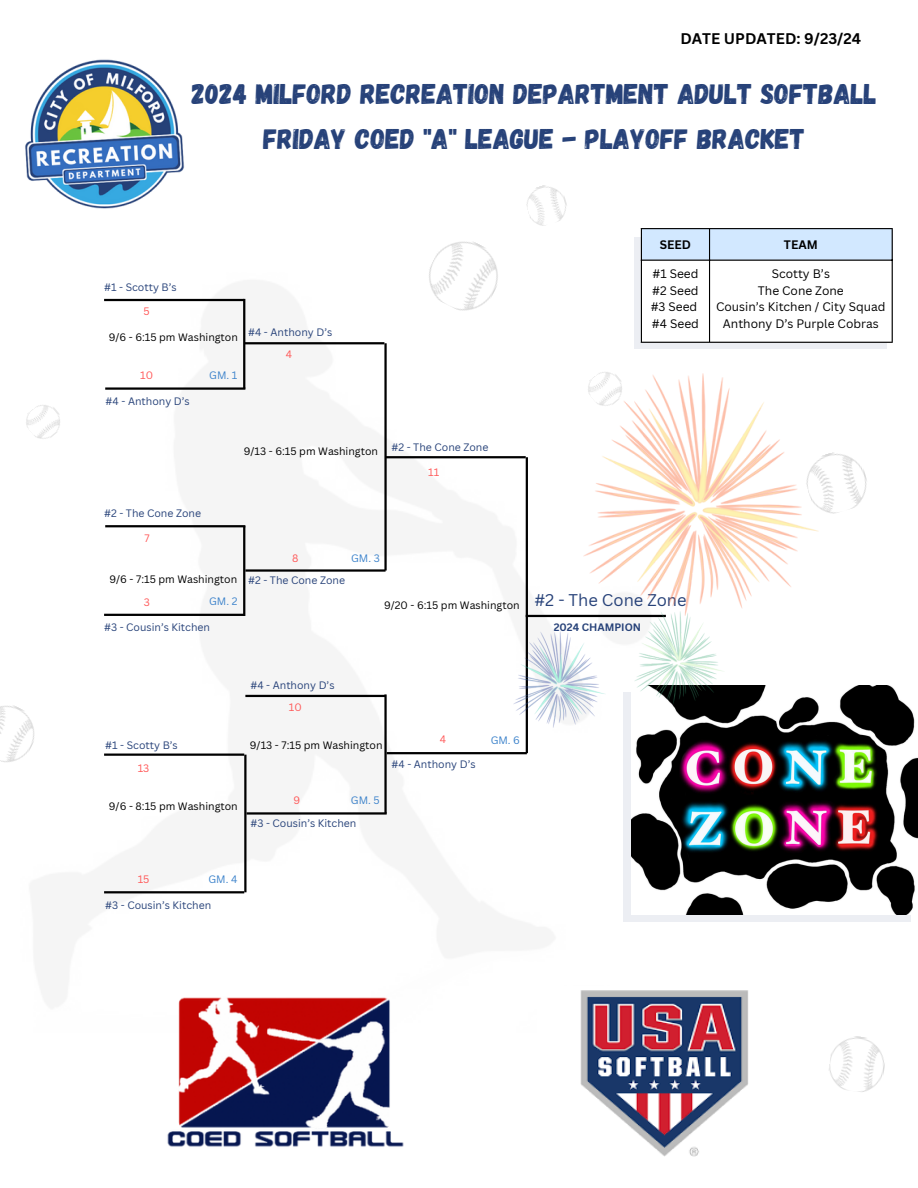
<style>
.page{position:relative;width:918px;height:1188px;background:#fff}
.page>*{position:absolute;margin:0;border:0;box-sizing:border-box;transform-origin:0 0}
.t1{font:28.5px/45px "Gagalin";color:#274279;text-align:center}
.t2{font:16.5px "Canva Sans";color:#274279}
.t3{font:700 15px "Canva Sans";color:#000}
.t4{font:12px "Canva Sans";color:#000}
.t5{font:700 12px "Canva Sans";color:#000}
.t6{font:10.5px "Canva Sans";color:#274279}
.t7{font:10.5px "Canva Sans";color:#000}
.t8{font:10.5px "Canva Sans";color:#3d83cb}
.t9{font:10.5px "Canva Sans";color:#ff5757}
.t10{font:700 10.5px "Canva Sans";color:#274279}
</style>
<div class="page">
<img style="left:104px;top:298px;width:597px;height:624px">
<hr style="left:105px;top:387px;width:140px;height:3px;background:#000">
<hr style="left:104px;top:299px;width:140px;height:2px;background:#000">
<hr style="left:243px;top:299px;width:2px;height:90px;background:#000">
<hr style="left:105px;top:525px;width:140px;height:2px;background:#000">
<hr style="left:104px;top:614px;width:140px;height:2px;background:#000">
<hr style="left:243px;top:526px;width:2px;height:90px;background:#000">
<hr style="left:244px;top:342px;width:140px;height:2px;background:#000">
<hr style="left:245px;top:569px;width:141px;height:3px;background:#000">
<hr style="left:384px;top:343px;width:3px;height:228px;background:#000">
<hr style="left:104px;top:754px;width:140px;height:2px;background:#000">
<hr style="left:104px;top:891px;width:140px;height:2px;background:#000">
<hr style="left:244px;top:755px;width:3px;height:137px;background:#000">
<hr style="left:247px;top:812px;width:140px;height:3px;background:#000">
<hr style="left:245px;top:695px;width:141px;height:2px;background:#000">
<hr style="left:384px;top:694px;width:3px;height:119px;background:#000">
<hr style="left:386px;top:456px;width:140px;height:2px;background:#000">
<hr style="left:387px;top:752px;width:140px;height:2px;background:#000">
<hr style="left:526px;top:457px;width:2px;height:296px;background:#000">
<hr style="left:526px;top:615px;width:140px;height:2px;background:#000">
<img style="left:526px;top:185px;width:41px;height:41px">
<img style="left:25px;top:59px;width:160px;height:150px">
<div style="left:634px;top:237px;width:253px;height:112px;background:#eceef3"></div>
<svg style="left:642px;top:229px;width:250px;height:113px;background:#f0f6fc"></svg>
<hr style="left:641px;top:229px;width:1px;height:113px;background:#000">
<hr style="left:709px;top:229px;width:1px;height:113px;background:#000">
<hr style="left:892px;top:229px;width:1px;height:113px;background:#000">
<hr style="left:641px;top:228px;width:252px;height:1px;background:#000">
<hr style="left:641px;top:260px;width:252px;height:1px;background:#000">
<hr style="left:641px;top:342px;width:252px;height:1px;background:#000">
<img style="left:418px;top:241px;width:92px;height:80px">
<img style="left:829px;top:1036px;width:56px;height:56px">
<img style="left:818px;top:452px;width:49px;height:62px">
<img style="left:582px;top:365px;width:48px;height:47px">
<img style="left:26px;top:405px;width:34px;height:34px">
<img style="left:0;top:705px;width:35px;height:57px">
<img style="left:167px;top:997px;width:237px;height:150px">
<img style="left:580px;top:990px;width:168px;height:167px">
<img style="left:631px;top:685px;width:287px;height:230px">
<img style="left:583px;top:373px;width:235px;height:242px">
<img style="left:514px;top:632px;width:92px;height:95px">
<img style="left:634px;top:611px;width:90px;height:92px">
<p class="t3" style="left:680px;top:28px;width:182px">DATE UPDATED: 9/23/24</p>
<p class="t1" style="left:192px;top:70px;width:686px">2024 MILFORD RECREATION DEPARTMENT ADULT SOFTBALL<br>FRIDAY COED "A" LEAGUE - PLAYOFF BRACKET</p>
<p class="t6" style="left:104px;top:280px;width:74px">#1 - Scotty B’s</p>
<p class="t9" style="left:144px;top:304px;width:8px">5</p>
<p class="t7" style="left:109px;top:330px;width:131px">9/6 - 6:15 pm Washington</p>
<h3 class="t9" style="left:140px;top:368px;width:14px">10</h3>
<p class="t6" style="left:106px;top:394px;width:86px">#4 - Anthony D’s</p>
<p class="t8" style="left:209px;top:368px;width:30px">GM. 1</p>
<h5 class="t6" style="left:248px;top:325px;width:86px">#4 - Anthony D’s</h5>
<p class="t9" style="left:286px;top:347px;width:8px">4</p>
<p class="t7" style="left:244px;top:444px;width:136px">9/13 - 6:15 pm Washington</p>
<h5 class="t6" style="left:391px;top:440px;width:98px">#2 - The Cone Zone</h5>
<p class="t9" style="left:428px;top:465px;width:13px">11</p>
<p class="t6" style="left:104px;top:506px;width:98px">#2 - The Cone Zone</p>
<p class="t9" style="left:144px;top:530px;width:7px">7</p>
<p class="t7" style="left:110px;top:572px;width:129px">9/6 - 7:15 pm Washington</p>
<p class="t9" style="left:292px;top:551px;width:8px">8</p>
<p class="t8" style="left:351px;top:551px;width:30px">GM. 3</p>
<p class="t6" style="left:248px;top:573px;width:98px">#2 - The Cone Zone</p>
<p class="t9" style="left:144px;top:594px;width:8px">3</p>
<p class="t8" style="left:209px;top:594px;width:30px">GM. 2</p>
<p class="t6" style="left:104px;top:620px;width:108px">#3 - Cousin’s Kitchen</p>
<p class="t7" style="left:384px;top:597px;width:137px">9/20 - 6:15 pm Washington</p>
<p class="t5" style="left:660px;top:236px;width:33px">SEED</p>
<h1 class="t5" style="left:784px;top:236px;width:35px">TEAM</h1>
<p class="t4" style="left:652px;top:265px;width:48px">#1 Seed</p>
<p class="t4" style="left:652px;top:282px;width:48px">#2 Seed</p>
<p class="t4" style="left:651px;top:299px;width:48px">#3 Seed</p>
<p class="t4" style="left:652px;top:315px;width:48px">#4 Seed</p>
<p class="t4" style="left:772px;top:265px;width:60px">Scotty B’s</p>
<p class="t4" style="left:758px;top:282px;width:87px">The Cone Zone</p>
<p class="t4" style="left:716px;top:299px;width:171px">Cousin’s Kitchen / City Squad</p>
<p class="t4" style="left:723px;top:315px;width:157px">Anthony D’s Purple Cobras</p>
<h5 class="t2" style="left:534px;top:589px;width:154px">#2 - The Cone Zone</h5>
<h5 class="t10" style="left:554px;top:620px;width:89px">2024 CHAMPION</h5>
<p class="t6" style="left:250px;top:678px;width:86px">#4 - Anthony D’s</p>
<p class="t9" style="left:289px;top:700px;width:14px">10</p>
<h5 class="t6" style="left:105px;top:738px;width:74px">#1 - Scotty B’s</h5>
<p class="t7" style="left:250px;top:738px;width:134px">9/13 - 7:15 pm Washington</p>
<p class="t9" style="left:440px;top:731px;width:8px">4</p>
<p class="t8" style="left:491px;top:733px;width:31px">GM. 6</p>
<h4 class="t9" style="left:138px;top:761px;width:13px">13</h4>
<p class="t6" style="left:391px;top:757px;width:86px">#4 - Anthony D’s</p>
<p class="t7" style="left:109px;top:799px;width:130px">9/6 - 8:15 pm Washington</p>
<p class="t9" style="left:293px;top:793px;width:8px">9</p>
<p class="t8" style="left:351px;top:793px;width:30px">GM. 5</p>
<p class="t6" style="left:250px;top:816px;width:108px">#3 - Cousin’s Kitchen</p>
<p class="t9" style="left:138px;top:872px;width:13px">15</p>
<p class="t8" style="left:209px;top:872px;width:30px">GM. 4</p>
<p class="t6" style="left:105px;top:897px;width:108px">#3 - Cousin’s Kitchen</p>
</div>
